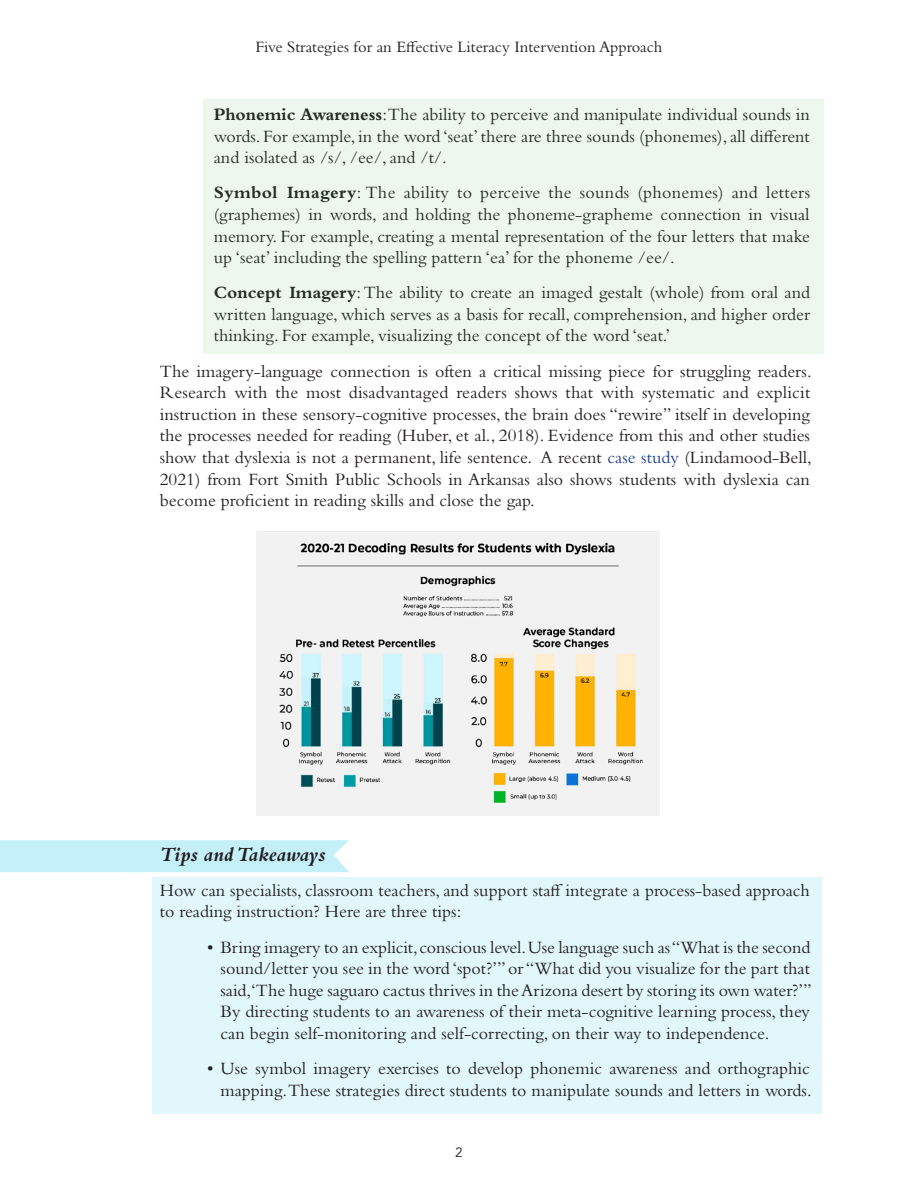
<style>
.page{position:relative;width:918px;height:1188px;background:#fff}
.page>*{position:absolute;margin:0;border:0;box-sizing:border-box;transform-origin:0 0}
.t1{font:italic 700 21px "Bembo Std";color:#231f20}
.t2{font:18px/21.6px "Bembo Std";color:#231f20;text-align:justify}
.t3{font:16.5px "Bembo Std";color:#231f20}
.t4{font:13.5px "Avenir";color:#231f20}
.s1{font-weight:700}
.s2{color:#24418f}
</style>
<div class="page">
<img style="left:256px;top:532px;width:404px;height:284px">
<div style="left:152px;top:877px;width:670px;height:236px;background:#e1f7fc"></div>
<div style="left:0;top:840px;width:349px;height:32px;background:#c4f0fa"></div>
<div style="left:203px;top:99px;width:621px;height:255px;background:#ecf7ed"></div>
<p class="t3" style="left:256px;top:37px;width:408px">Five Strategies for an Effective Literacy Intervention Approach</p>
<p class="t2" style="left:214px;top:103px;width:598px"><span class="s1">Phonemic Awareness</span>:The ability to perceive and manipulate individual sounds in words. For example, in the word ‘seat’ there are three sounds (phonemes), all different and isolated as /s/, /ee/, and /t/.</p>
<p class="t2" style="left:214px;top:182px;width:598px"><span class="s1">Symbol Imagery</span>: The ability to perceive the sounds (phonemes) and letters (graphemes) in words, and holding the phoneme-grapheme connection in visual memory. For example, creating a mental representation of the four letters that make up ‘seat’ including the spelling pattern ‘ea’ for the phoneme /ee/.</p>
<p class="t2" style="left:214px;top:282px;width:598px"><span class="s1">Concept Imagery</span>: The ability to create an imaged gestalt (whole) from oral and written language, which serves as a basis for recall, comprehension, and higher order thinking. For example, visualizing the concept of the word ‘seat.’</p>
<p class="t2" style="left:160px;top:360px;width:653px">The imagery-language connection is often a critical missing piece for struggling readers.<br>Research with the most disadvantaged readers shows that with systematic and explicit instruction in these sensory-cognitive processes, the brain does “rewire” itself in developing the processes needed for reading (Huber, et al., 2018). Evidence from this and other studies show that dyslexia is not a permanent, life sentence. A recent <span class="s2">case study</span> (Lindamood-Bell, 2021) from Fort Smith Public Schools in Arkansas also shows students with dyslexia can become proficient in reading skills and close the gap.</p>
<p class="t1" style="left:160px;top:843px;width:167px">Tips and Takeaways</p>
<p class="t2" style="left:160px;top:879px;width:652px">How can specialists, classroom teachers, and support staff integrate a process-based approach to reading instruction? Here are three tips:</p>
<p class="t2" style="left:221px;top:936px;width:593px;text-indent:-14px">• Bring imagery to an explicit, conscious level. Use language such as “What is the second sound/letter you see in the word ‘spot?’” or “What did you visualize for the part that said,‘The huge saguaro cactus thrives in the Arizona desert by storing its own water?’” By directing students to an awareness of their meta-cognitive learning process, they can begin self-monitoring and self-correcting, on their way to independence.</p>
<p class="t2" style="left:207px;top:1057px;width:606px;text-align:right">• Use symbol imagery exercises to develop phonemic awareness and orthographic mapping.These strategies direct students to manipulate sounds and letters in words.</p>
<p class="t4" style="left:455px;top:1144px;width:9px">2</p>
</div>
